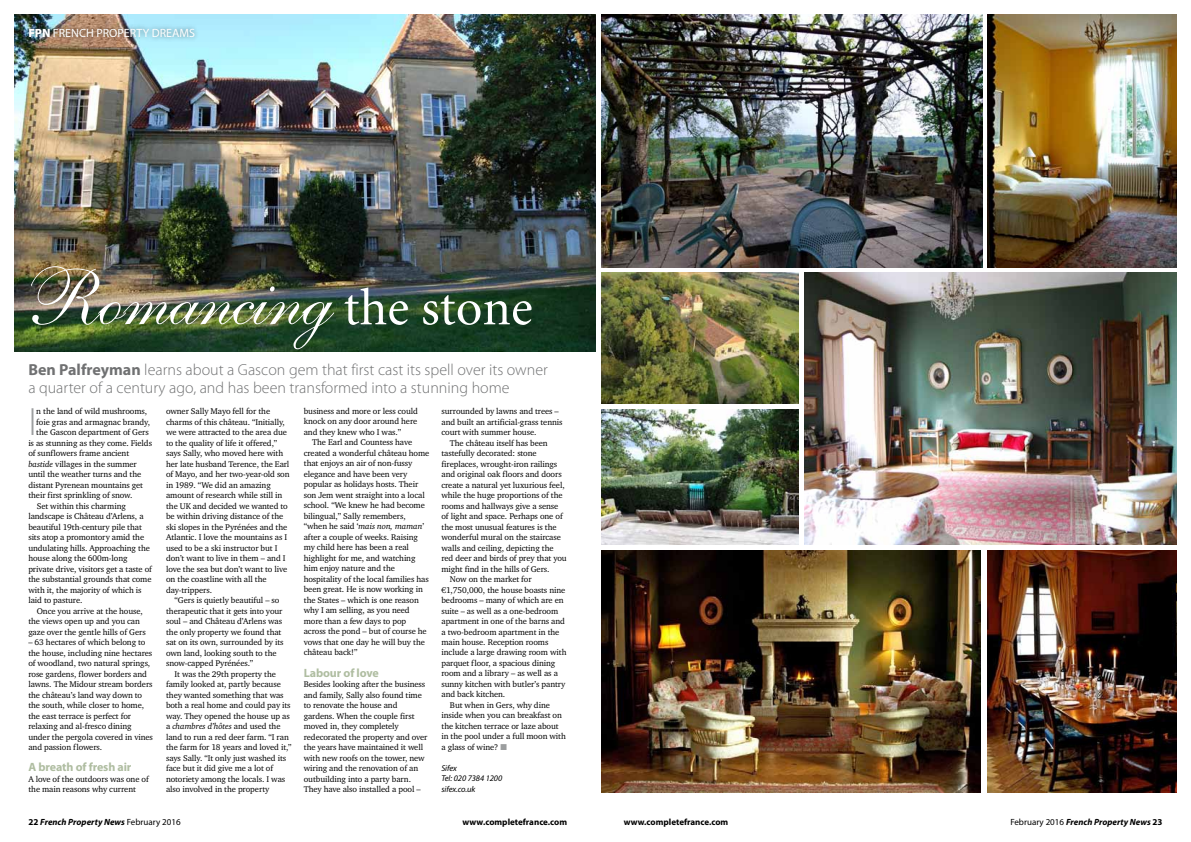
<style>
.page{position:relative;width:1191px;height:842px;background:#fff}
.page>*{position:absolute;margin:0;border:0;box-sizing:border-box;transform-origin:0 0}
.t1{font:80px "Shelley Allegro Script";letter-spacing:-.025em;color:#fff}
.t2{font:300 39.7px "Myriad Pro";color:#9c9e9f}
.t3{font:300 16px/18px "Myriad Pro";color:#707172}
.t4{font:700 12px "Myriad Pro";letter-spacing:-.01em;color:#afbda1}
.t5{font:12px "Myriad Pro";color:#fff}
.t6{font:italic 700 9px "Myriad Pro";color:#000}
.t7{font:700 9px "Myriad Pro";color:#000}
.t8{font:8.5px/10.5px "Charter ITCA";letter-spacing:-.01em;color:#000}
.t9{font:italic 8.5px/10.5px "Myriad Pro";letter-spacing:-.01em;color:#000}
.s1{font-weight:900}
.s2{font-family:"Minion";font-size:52px}
.s3{font-weight:700}
.s4{font-style:italic}
.s5{color:#9c9e9f}
.s6{font-style:normal}
.s7{font-weight:400;font-style:normal}
</style>
<div class="page">
<img style="left:987px;top:14px;width:189px;height:253px">
<img style="left:14px;top:14px;width:581px;height:337px">
<div style="left:24px;top:23px;width:175px;height:19px;background:#000;opacity:.5"></div>
<img style="left:601px;top:14px;width:381px;height:253px">
<img style="left:804px;top:273px;width:372px;height:272px">
<img style="left:601px;top:409px;width:197px;height:136px">
<img style="left:601px;top:273px;width:197px;height:131px">
<img style="left:601px;top:550px;width:380px;height:242px">
<img style="left:987px;top:550px;width:189px;height:242px">
<h3 class="t5" style="left:28px;top:26px;width:168px"><span class="s1">FPN</span> FRENCH PROPERTY DREAMS</h3>
<h1 class="t1" style="left:28px;top:251px;width:506px">Romancing <span class="s2">the stone</span></h1>
<h3 class="t3" style="left:28px;top:361px;width:521px"><span class="s3">Ben Palfreyman</span> learns about a Gascon gem that first cast its spell over its owner a quarter of a century ago, and has been transformed into a stunning home</h3>
<h2 class="t2" style="left:28px;top:398px;width:10px">I</h2>
<p class="t8" style="left:36px;top:406px;width:112px">n the land of wild mushrooms,</p>
<p class="t8" style="left:36px;top:416px;width:115px">foie gras and armagnac brandy,</p>
<p class="t8" style="left:36px;top:427px;width:114px">the Gascon department of Gers</p>
<p class="t8" style="left:28px;top:437px;width:125px">is as stunning as they come. Fields</p>
<p class="t8" style="left:28px;top:448px;width:102px">of sunflowers frame ancient</p>
<p class="t8" style="left:28px;top:458px;width:110px"><span class="s4">bastide</span> villages in the summer</p>
<p class="t8" style="left:28px;top:469px;width:114px">until the weather turns and the</p>
<p class="t8" style="left:28px;top:479px;width:116px">distant Pyrenean mountains get</p>
<p class="t8" style="left:28px;top:490px;width:106px">their first sprinkling of snow.</p>
<p class="t8" style="left:37px;top:500px;width:91px">Set within this charming</p>
<p class="t8" style="left:28px;top:511px;width:117px">landscape is Château d’Arlens, a</p>
<p class="t8" style="left:28px;top:521px;width:115px">beautiful 19th-century pile that</p>
<p class="t8" style="left:28px;top:532px;width:117px">sits atop a promontory amid the</p>
<p class="t8" style="left:28px;top:542px;width:123px">undulating hills. Approaching the</p>
<p class="t8" style="left:28px;top:553px;width:101px">house along the 600m-long</p>
<p class="t8" style="left:28px;top:563px;width:125px">private drive, visitors get a taste of</p>
<p class="t8" style="left:28px;top:574px;width:125px">the substantial grounds that come</p>
<p class="t8" style="left:28px;top:584px;width:115px">with it, the majority of which is</p>
<p class="t8" style="left:28px;top:595px;width:56px">laid to pasture.</p>
<p class="t8" style="left:37px;top:605px;width:108px">Once you arrive at the house,</p>
<p class="t8" style="left:28px;top:616px;width:113px">the views open up and you can</p>
<p class="t8" style="left:28px;top:626px;width:119px">gaze over the gentle hills of Gers</p>
<p class="t8" style="left:28px;top:637px;width:126px">– 63 hectares of which belong to the house, including nine hectares of woodland, two natural springs, rose gardens, flower borders and lawns. The Midour stream borders the château’s land way down to the south, while closer to home, the east terrace is perfect for relaxing and al-fresco dining under the pergola covered in vines and passion flowers.</p>
<h3 class="t4" style="left:28px;top:759px;width:105px">A breath of fresh air</h3>
<p class="t8" style="left:28px;top:773px;width:122px">A love of the outdoors was one of the main reasons why current</p>
<p class="t8" style="left:166px;top:406px;width:125px">owner Sally Mayo fell for the charms of this château. “Initially, we were attracted to the area due to the quality of life it offered,” says Sally, who moved here with her late husband Terence, the Earl of Mayo, and her two-year-old son in 1989. “We did an amazing amount of research while still in the UK and decided we wanted to be within driving distance of the ski slopes in the Pyrénées and the<br>Atlantic. I love the mountains as I used to be a ski instructor but I don’t want to live in them – and I love the sea but don’t want to live on the coastline with all the day-trippers.</p>
<p class="t8" style="left:166px;top:595px;width:119px;text-indent:8px">“Gers is quietly beautiful – so therapeutic that it gets into your soul – and Château d’Arlens was the only property we found that sat on its own, surrounded by its own land, looking south to the snow-capped Pyrénées.”</p>
<p class="t8" style="left:166px;top:668px;width:127px;text-indent:9px">It was the 29th property the family looked at, partly because they wanted something that was both a real home and could pay its way. They opened the house up as a <span class="s4">chambres d’hôtes</span> and used the land to run a red deer farm. “I ran the farm for 18 years and loved it,” says Sally. “It only just washed its face but it did give me a lot of notoriety among the locals. I was also involved in the property</p>
<p class="t8" style="left:304px;top:406px;width:116px;text-align:justify">business and more or less could knock on any door around here and they knew who I was.”</p>
<p class="t8" style="left:304px;top:437px;width:127px;text-indent:8px">The Earl and Countess have created a wonderful château home that enjoys an air of non-fussy elegance and have been very popular as holidays hosts. Their son Jem went straight into a local school. “We knew he had become bilingual,” Sally remembers, “when he said ‘<span class="s4">mais non, maman</span>’ after a couple of weeks. Raising my child here has been a real highlight for me, and watching him enjoy nature and the hospitality of the local families has been great. He is now working in the States – which is one reason why I am selling, as you need more than a few days to pop across the pond – but of course he vows that one day he will buy the château back!”</p>
<h3 class="t4" style="left:304px;top:665px;width:77px">Labour of love</h3>
<p class="t8" style="left:304px;top:679px;width:125px">Besides looking after the business and family, Sally also found time to renovate the house and gardens. When the couple first moved in, they completely redecorated the property and over the years have maintained it well with new roofs on the tower, new wiring and the renovation of an outbuilding into a party barn.<br>They have also installed a pool –</p>
<p class="t8" style="left:441px;top:406px;width:119px">surrounded by lawns and trees –</p>
<p class="t8" style="left:441px;top:416px;width:123px">and built an artificial-grass tennis</p>
<p class="t8" style="left:441px;top:427px;width:97px">court with summer house.</p>
<p class="t8" style="left:450px;top:437px;width:99px">The château itself has been</p>
<p class="t8" style="left:441px;top:448px;width:97px">tastefully decorated: stone</p>
<p class="t8" style="left:441px;top:458px;width:117px">fireplaces, wrought-iron railings</p>
<p class="t8" style="left:441px;top:469px;width:122px">and original oak floors and doors</p>
<p class="t8" style="left:441px;top:479px;width:125px">create a natural yet luxurious feel,</p>
<p class="t8" style="left:441px;top:490px;width:123px">while the huge proportions of the</p>
<p class="t8" style="left:441px;top:500px;width:118px">rooms and hallways give a sense</p>
<p class="t8" style="left:441px;top:511px;width:123px">of light and space. Perhaps one of</p>
<p class="t8" style="left:441px;top:521px;width:117px">the most unusual features is the</p>
<p class="t8" style="left:441px;top:532px;width:121px">wonderful mural on the staircase</p>
<p class="t8" style="left:441px;top:542px;width:114px">walls and ceiling, depicting the</p>
<p class="t8" style="left:441px;top:553px;width:127px">red deer and birds of prey that you</p>
<p class="t8" style="left:441px;top:563px;width:110px">might find in the hills of Gers.</p>
<p class="t8" style="left:450px;top:574px;width:83px">Now on the market for</p>
<p class="t8" style="left:441px;top:584px;width:125px">€1,750,000, the house boasts nine</p>
<p class="t8" style="left:441px;top:595px;width:124px">bedrooms – many of which are en</p>
<p class="t8" style="left:441px;top:605px;width:118px">suite – as well as a one-bedroom</p>
<p class="t8" style="left:441px;top:616px;width:125px">apartment in one of the barns and</p>
<p class="t8" style="left:441px;top:626px;width:119px">a two-bedroom apartment in the</p>
<p class="t8" style="left:441px;top:637px;width:108px">main house. Reception rooms</p>
<p class="t8" style="left:441px;top:647px;width:127px">include a large drawing room with</p>
<p class="t8" style="left:441px;top:658px;width:115px">parquet floor, a spacious dining</p>
<p class="t8" style="left:441px;top:668px;width:118px">room and a library – as well as a</p>
<p class="t8" style="left:441px;top:679px;width:126px">sunny kitchen with butler’s pantry</p>
<p class="t8" style="left:441px;top:689px;width:65px">and back kitchen.</p>
<p class="t8" style="left:450px;top:700px;width:101px">But when in Gers, why dine</p>
<p class="t8" style="left:441px;top:710px;width:122px">inside when you can breakfast on</p>
<p class="t8" style="left:441px;top:721px;width:119px">the kitchen terrace or laze about</p>
<p class="t8" style="left:441px;top:731px;width:126px">in the pool under a full moon with</p>
<p class="t8" style="left:441px;top:742px;width:67px">a glass of wine? <span class="s5">■</span></p>
<p class="t9" style="left:441px;top:763px;width:62px">Sifex<br>Tel: 020 7384 1200 sifex.co.uk</p>
<p class="t6" style="left:28px;top:816px;width:154px"><span class="s6">22</span> French Property News <span class="s7">February 2016</span></p>
<p class="t7" style="left:462px;top:816px;width:106px">www.completefrance.com</p>
<p class="t7" style="left:624px;top:816px;width:106px">www.completefrance.com</p>
<p class="t6" style="left:1010px;top:816px;width:154px"><span class="s7">February 2016</span> French Property News <span class="s6">23</span></p>
</div>
